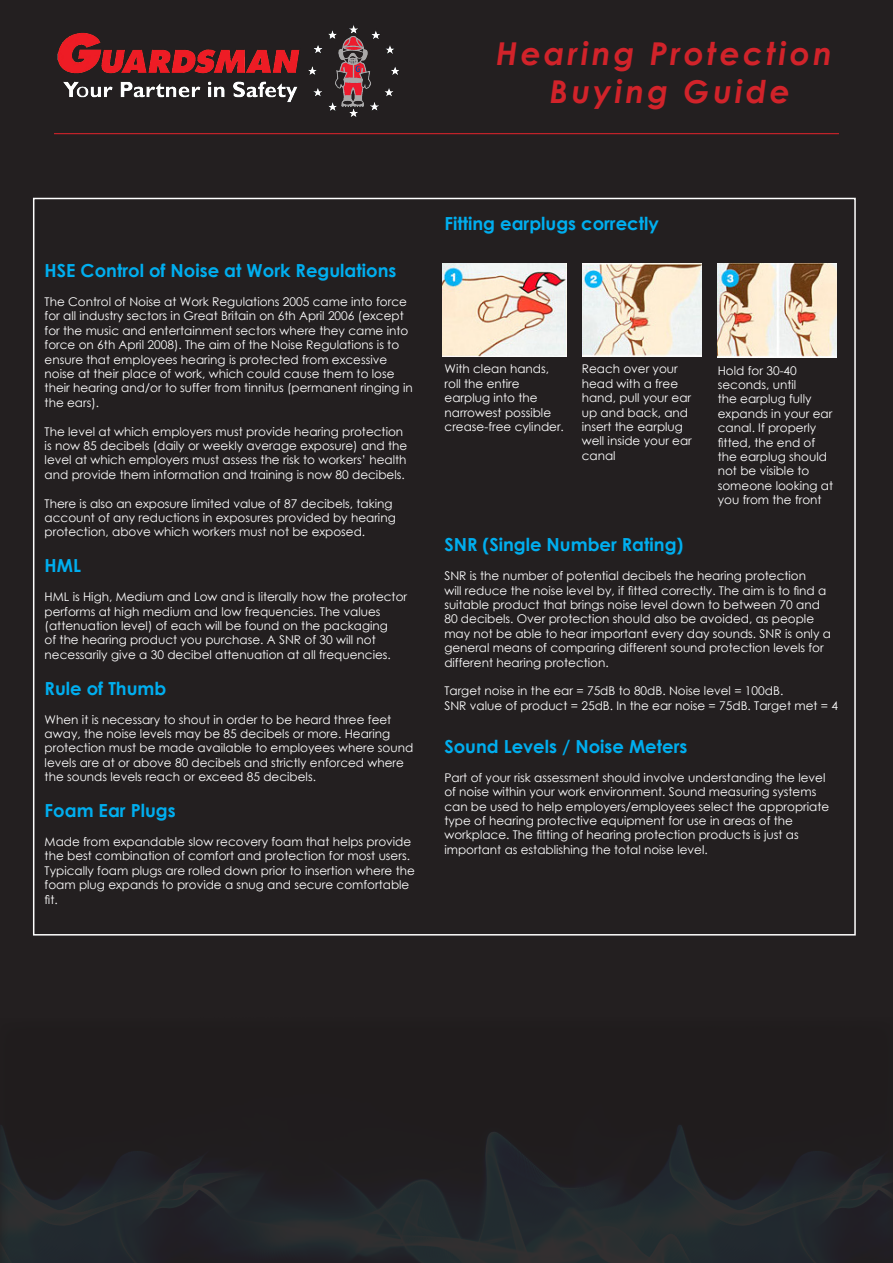
<style>
.page{position:relative;width:893px;height:1263px;background:#231f20}
.page>*{position:absolute;margin:0;border:0;box-sizing:border-box;transform-origin:0 0}
.t1{font:italic 700 31.5px "Century Gothic";letter-spacing:.1em;color:#d1232a}
.t2{font:700 18px "Century Gothic";color:#00aeef}
.t3{font:12px/14.4px "Century Gothic";color:#fff}
</style>
<div class="page">
<img style="left:1px;top:1125px;width:891px;height:138px">
<img style="left:57px;top:25px;width:342px;height:92px">
<hr style="left:54px;top:133px;width:785px;height:1px;background:#d1232a">
<img style="left:442px;top:263px;width:125px;height:94px">
<img style="left:583px;top:263px;width:118px;height:94px">
<img style="left:717px;top:263px;width:120px;height:94px">
<p class="t1" style="left:496px;top:30px;width:337px">Hearing Protection</p>
<p class="t1" style="left:550px;top:67px;width:242px">Buying Guide</p>
<p class="t2" style="left:45px;top:257px;width:353px">HSE Control of Noise at Work Regulations</p>
<p class="t3" style="left:45px;top:294px;width:370px">The Control of Noise at Work Regulations 2005 came into force for all industry sectors in Great Britain on 6th April 2006 (except for the music and entertainment sectors where they came into force on 6th April 2008). The aim of the Noise Regulations is to ensure that employees hearing is protected from excessive noise at their place of work, which could cause them to lose their hearing and/or to suffer from tinnitus (permanent ringing in the ears).</p>
<p class="t3" style="left:45px;top:424px;width:364px">The level at which employers must provide hearing protection is now 85 decibels (daily or weekly average exposure) and the level at which employers must assess the risk to workers’ health and provide them information and training is now 80 decibels.</p>
<p class="t3" style="left:45px;top:496px;width:353px">There is also an exposure limited value of 87 decibels, taking account of any reductions in exposures provided by hearing protection, above which workers must not be exposed.</p>
<p class="t2" style="left:45px;top:552px;width:38px">HML</p>
<p class="t3" style="left:45px;top:589px;width:364px">HML is High, Medium and Low and is literally how the protector performs at high medium and low frequencies. The values (attenuation level) of each will be found on the packaging<br>of the hearing product you purchase. A SNR of 30 will not necessarily give a 30 decibel attenuation at all frequencies.</p>
<p class="t2" style="left:45px;top:675px;width:123px">Rule of Thumb</p>
<p class="t3" style="left:45px;top:712px;width:370px">When it is necessary to shout in order to be heard three feet away, the noise levels may be 85 decibels or more. Hearing protection must be made available to employees where sound levels are at or above 80 decibels and strictly enforced where the sounds levels reach or exceed 85 decibels.</p>
<p class="t2" style="left:45px;top:797px;width:133px">Foam Ear Plugs</p>
<p class="t3" style="left:45px;top:834px;width:372px">Made from expandable slow recovery foam that helps provide the best combination of comfort and protection for most users.<br>Typically foam plugs are rolled down prior to insertion where the foam plug expands to provide a snug and secure comfortable fit.</p>
<p class="t2" style="left:444px;top:210px;width:216px">Fitting earplugs correctly</p>
<p class="t3" style="left:445px;top:362px;width:121px">With clean hands, roll the entire earplug into the narrowest possible crease-free cylinder.</p>
<p class="t3" style="left:582px;top:362px;width:112px">Reach over your head with a free hand, pull your ear up and back, and insert the earplug well inside your ear canal</p>
<p class="t3" style="left:718px;top:363px;width:117px">Hold for 30-40 seconds, until<br>the earplug fully expands in your ear canal. If properly fitted, the end of the earplug should not be visible to someone looking at you from the front</p>
<p class="t2" style="left:444px;top:531px;width:241px">SNR (Single Number Rating)</p>
<p class="t3" style="left:444px;top:568px;width:388px">SNR is the number of potential decibels the hearing protection<br>will reduce the noise level by, if fitted correctly. The aim is to find a suitable product that brings noise level down to between 70 and 80 decibels. Over protection should also be avoided, as people may not be able to hear important every day sounds. SNR is only a general means of comparing different sound protection levels for different hearing protection.</p>
<p class="t3" style="left:444px;top:684px;width:340px">Target noise in the ear = 75dB to 80dB. Noise level = 100dB.</p>
<p class="t3" style="left:444px;top:698px;width:395px">SNR value of product = 25dB. In the ear noise = 75dB. Target met = 4</p>
<p class="t2" style="left:444px;top:733px;width:244px">Sound Levels / Noise Meters</p>
<p class="t3" style="left:444px;top:770px;width:386px">Part of your risk assessment should involve understanding the level of noise within your work environment. Sound measuring systems can be used to help employers/employees select the appropriate type of hearing protective equipment for use in areas of the workplace. The fitting of hearing protection products is just as important as establishing the total noise level.</p>
</div>
